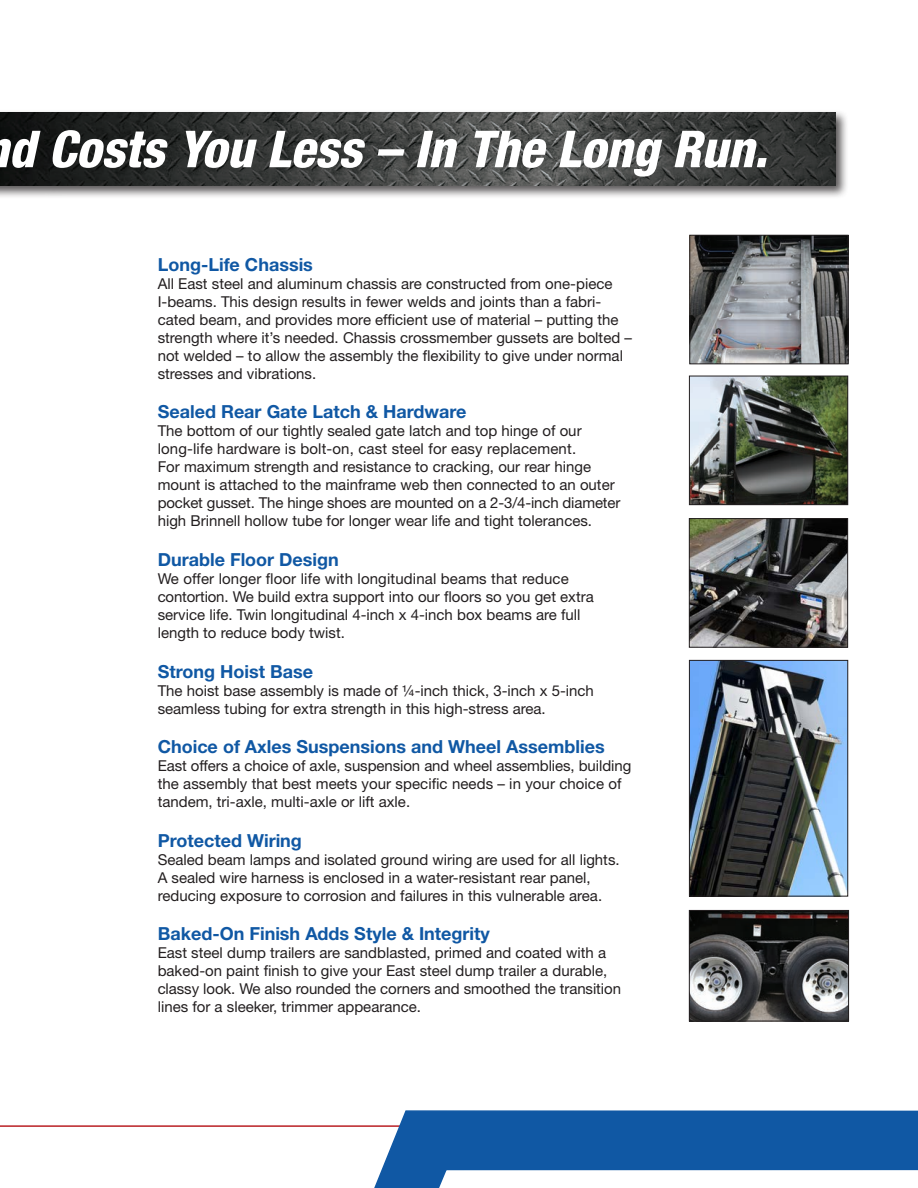
<style>
.page{position:relative;width:918px;height:1188px;background:#fff}
.page>*{position:absolute;margin:0;border:0;box-sizing:border-box;transform-origin:0 0}
.t1{font:italic 800 condensed 51px "Helvetica Neue LT Std";color:#fff}
.t2{font:700 18px "Helvetica Neue LT Std";color:#1058a4}
.t3{font:15px/18px "Helvetica Neue LT Std";color:#231f20}
</style>
<div class="page">
<div style="left:0;top:109px;width:849px;height:91px;background:#231f20;opacity:.75"></div>
<img style="left:0;top:112px;width:836px;height:74px">
<hr style="left:0;top:1125px;width:918px;height:2px;background:#ba2025">
<img style="left:691px;top:662px;width:155px;height:233px">
<div style="left:689px;top:660px;width:159px;height:237px;border:1px solid #231f20"></div>
<img style="left:691px;top:237px;width:156px;height:125px">
<div style="left:689px;top:235px;width:160px;height:129px;border:1px solid #231f20"></div>
<svg style="left:355px;top:1110px;width:563px;height:78px"></svg>
<img style="left:691px;top:912px;width:156px;height:107px">
<div style="left:689px;top:910px;width:160px;height:111px;border:1px solid #231f20"></div>
<img style="left:691px;top:520px;width:155px;height:126px">
<div style="left:689px;top:518px;width:159px;height:130px;border:1px solid #231f20"></div>
<img style="left:691px;top:378px;width:155px;height:125px">
<div style="left:689px;top:376px;width:159px;height:129px;border:1px solid #231f20"></div>
<h1 class="t1" style="left:9px;top:117px;width:760px">d Costs You Less – In The Long Run.</h1>
<p class="t2" style="left:158px;top:253px;width:157px">Long-Life Chassis</p>
<p class="t3" style="left:158px;top:274px;width:476px">All East steel and aluminum chassis are constructed from one-piece I-beams. This design results in fewer welds and joints than a fabri&shy;cated beam, and provides more efficient use of material – putting the strength where it’s needed. Chassis crossmember gussets are bolted – not welded – to allow the assembly the flexibility to give under normal stresses and vibrations.</p>
<p class="t2" style="left:158px;top:401px;width:310px">Sealed Rear Gate Latch &amp; Hardware</p>
<p class="t3" style="left:158px;top:422px;width:425px">The bottom of our tightly sealed gate latch and top hinge of our long-life hardware is bolt-on, cast steel for easy replacement.</p>
<p class="t3" style="left:158px;top:458px;width:464px">For maximum strength and resistance to cracking, our rear hinge mount is attached to the mainframe web then connected to an outer pocket gusset. The hinge shoes are mounted on a 2-3/4-inch diameter high Brinnell hollow tube for longer wear life and tight tolerances.</p>
<p class="t2" style="left:158px;top:549px;width:183px">Durable Floor Design</p>
<p class="t3" style="left:158px;top:570px;width:438px">We offer longer floor life with longitudinal beams that reduce contortion. We build extra support into our floors so you get extra service life. Twin longitudinal 4-inch x 4-inch box beams are full length to reduce body twist.</p>
<p class="t2" style="left:158px;top:660px;width:157px">Strong Hoist Base</p>
<p class="t3" style="left:158px;top:681px;width:438px">The hoist base assembly is made of ¼-inch thick, 3-inch x 5-inch seamless tubing for extra strength in this high-stress area.</p>
<p class="t2" style="left:158px;top:736px;width:449px">Choice of Axles Suspensions and Wheel Assemblies</p>
<p class="t3" style="left:158px;top:757px;width:475px">East offers a choice of axle, suspension and wheel assemblies, building the assembly that best meets your specific needs – in your choice of tandem, tri-axle, multi-axle or lift axle.</p>
<p class="t2" style="left:158px;top:829px;width:146px">Protected Wiring</p>
<p class="t3" style="left:158px;top:850px;width:464px">Sealed beam lamps and isolated ground wiring are used for all lights.<br>A sealed wire harness is enclosed in a water-resistant rear panel, reducing exposure to corrosion and failures in this vulnerable area.</p>
<p class="t2" style="left:158px;top:923px;width:334px">Baked-On Finish Adds Style &amp; Integrity</p>
<p class="t3" style="left:158px;top:944px;width:465px">East steel dump trailers are sandblasted, primed and coated with a baked-on paint finish to give your East steel dump trailer a durable, classy look. We also rounded the corners and smoothed the transition lines for a sleeker, trimmer appearance.</p>
</div>
